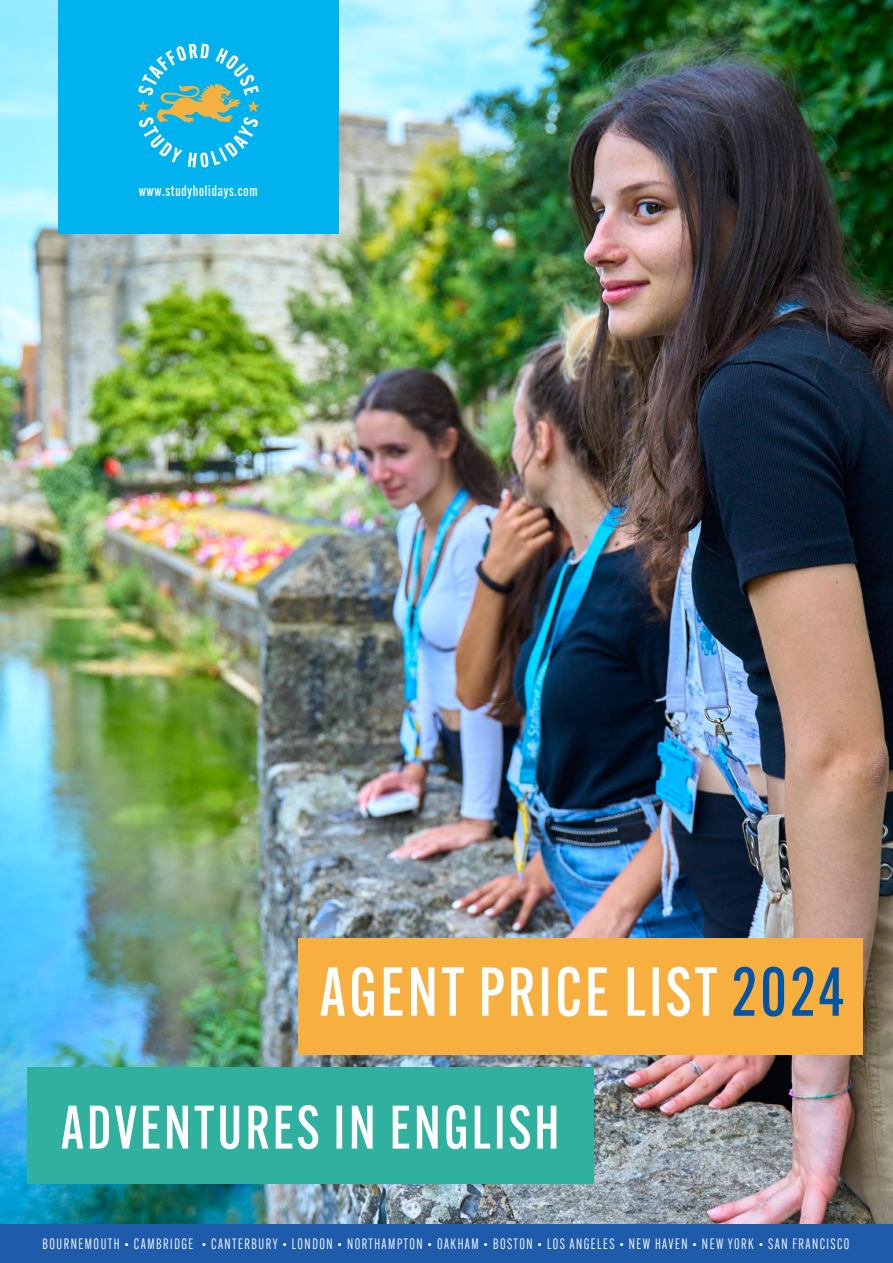
<style>
.page{position:relative;width:893px;height:1263px;background:#fff}
.page>*{position:absolute;margin:0;border:0;box-sizing:border-box;transform-origin:0 0}
.t1{font:500 67.5px "Alternate Gothic Cond ATF";letter-spacing:.05em;color:#fff}
.t2{font:500 60px "Alternate Gothic Cond ATF";letter-spacing:.05em;color:#fff}
.t3{font:500 15px "Alternate Gothic Cond ATF";letter-spacing:.05em;color:#fff}
.t4{font:14.7px "Alternate Gothic Cond ATF";letter-spacing:.1em;color:#fff}
.s1{color:#0154a6}
</style>
<div class="page">
<img style="left:0;top:0;width:893px;height:1224px">
<div style="left:299px;top:938px;width:564px;height:116px;background:#f7b040"></div>
<div style="left:0;top:1224px;width:893px;height:39px;background:#1e5baa"></div>
<div style="left:58px;top:0;width:280px;height:234px;background:#00b3ef"></div>
<div style="left:27px;top:1067px;width:567px;height:117px;background:#30b09f"></div>
<svg style="left:137px;top:44px;width:122px;height:123px"></svg>
<p class="t3" style="left:139px;top:182px;width:120px">www.studyholidays.com</p>
<p class="t1" style="left:320px;top:950px;width:526px">AGENT PRICE LIST <span class="s1">2024</span></p>
<p class="t2" style="left:61px;top:1090px;width:500px">ADVENTURES IN ENGLISH</p>
<p class="t4" style="left:43px;top:1234px;width:808px">BOURNEMOUTH • CAMBRIDGE • CANTERBURY • LONDON • NORTHAMPTON • OAKHAM • BOSTON • LOS ANGELES • NEW HAVEN • NEW YORK • SAN FRANCISCO</p>
</div>
